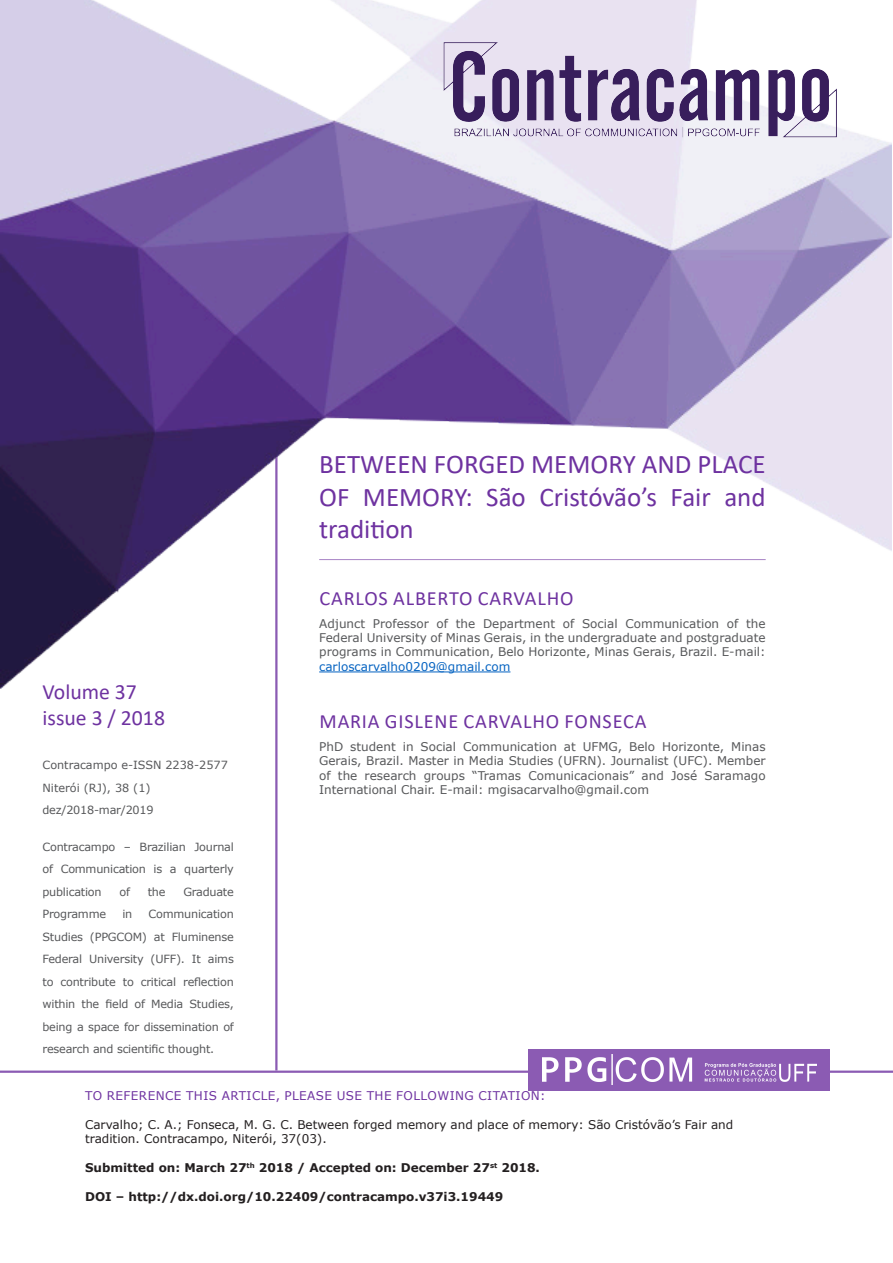
<style>
.page{position:relative;width:893px;height:1263px;background:#fff}
.page>*{position:absolute;margin:0;border:0;box-sizing:border-box;transform-origin:0 0}
.Abertura_titulo_ingl{font:27px/32.4px "Calibri";color:#6e32a0;text-align:justify}
.Abertura_edicao_e_nu{font:21.75px "Calibri";color:#6e32a0}
.Abertura_autor{font:20.25px "Calibri";letter-spacing:.04em;color:#6e32a0}
.Abertura_autor_-_des{font:12px/14.4px "Verdana";color:#57585a;text-align:justify}
.Abertura_referencias{font:12px/14.4px "Verdana";color:#231f20}
.Abertura_DOI{font:700 12px "Verdana";color:#231f20}
.t1{font:12px "Verdana";letter-spacing:.035em;color:#6e32a0}
.Abertura_infosrevist{font:11.25px/22.5px "Verdana";letter-spacing:-.02em;color:#57585a;text-align:justify}
.Abertura_infosrevist-2{font:11.25px "Verdana";color:#57585a}
.s1{color:#0563c1}
</style>
<div class="page">
<hr style="left:275px;top:453px;width:3px;height:617px;background:#8b5bb3">
<img style="left:0;top:0;width:891px;height:709px">
<hr style="left:0;top:1070px;width:893px;height:3px;background:#8b5bb3">
<div style="left:528px;top:1049px;width:302px;height:41px;background:#8b5bb3"></div>
<img style="left:542px;top:1054px;width:275px;height:31px">
<img style="left:427px;top:28px;width:420px;height:120px">
<hr style="left:319px;top:559px;width:447px;height:1px;background:#a884c6">
<hr style="left:319px;top:672px;width:191px;height:1px;background:#0563c1">
<p class="Abertura_titulo_ingl" style="left:319px;top:447px;width:448px">BETWEEN FORGED MEMORY AND PLACE OF MEMORY: São Cristóvão’s Fair and tradition</p>
<p class="Abertura_edicao_e_nu" style="left:43px;top:676px;width:96px">Volume 37</p>
<p class="Abertura_edicao_e_nu" style="left:43px;top:703px;width:124px">issue 3 / 2018</p>
<p class="Abertura_infosrevist-2" style="left:43px;top:757px;width:187px">Contracampo e-ISSN 2238-2577</p>
<p class="Abertura_infosrevist-2" style="left:43px;top:780px;width:110px">Niterói (RJ), 38 (1)</p>
<p class="Abertura_infosrevist" style="left:43px;top:798px;width:113px">dez/2018-mar/2019</p>
<p class="Abertura_infosrevist" style="left:43px;top:835px;width:193px">Contracampo – Brazilian Journal of Communication is a quarterly publication</p>
<p class="Abertura_infosrevist" style="left:119px;top:880px;width:12px">of</p>
<p class="Abertura_infosrevist" style="left:148px;top:880px;width:19px">the</p>
<p class="Abertura_infosrevist" style="left:183px;top:880px;width:52px">Graduate</p>
<p class="Abertura_infosrevist" style="left:43px;top:903px;width:193px;text-indent:106px">Communication Studies (PPGCOM) at Fluminense Federal University (UFF). It aims to contribute to critical reflection within the field of Media Studies, being a space for dissemination of research and scientific thought.</p>
<p class="Abertura_infosrevist" style="left:43px;top:903px;width:65px">Programme</p>
<p class="Abertura_infosrevist" style="left:122px;top:903px;width:11px">in</p>
<p class="Abertura_autor" style="left:320px;top:584px;width:255px">CARLOS ALBERTO CARVALHO</p>
<p class="Abertura_autor_-_des" style="left:319px;top:616px;width:448px">Adjunct Professor of the Department of Social Communication of the Federal University of Minas Gerais, in the undergraduate and postgraduate programs in Communication, Belo Horizonte, Minas Gerais, Brazil. E-mail: <span class="s1">carloscarvalho0209@gmail.com</span></p>
<p class="Abertura_autor" style="left:320px;top:707px;width:328px">MARIA GISLENE CARVALHO FONSECA</p>
<p class="Abertura_autor_-_des" style="left:319px;top:739px;width:448px">PhD student in Social Communication at UFMG, Belo Horizonte, Minas Gerais, Brazil. Master in Media Studies (UFRN). Journalist (UFC). Member of the research groups “Tramas Comunicacionais” and José Saramago International Chair. E-mail: mgisacarvalho@gmail.com</p>
<p class="t1" style="left:85px;top:1087px;width:462px">TO REFERENCE THIS ARTICLE, PLEASE USE THE FOLLOWING CITATION:</p>
<p class="Abertura_referencias" style="left:85px;top:1117px;width:650px">Carvalho; C. A.; Fonseca, M. G. C. Between forged memory and place of memory: São Cristóvão’s Fair and tradition. Contracampo, Niterói, 37(03).</p>
<p class="Abertura_DOI" style="left:85px;top:1159px;width:456px">Submitted on: March 27<sup>th</sup> 2018 / Accepted on: December 27<sup>st</sup> 2018.</p>
<p class="Abertura_DOI" style="left:85px;top:1188px;width:420px">DOI – http://dx.doi.org/10.22409/contracampo.v37i3.19449</p>
</div>
